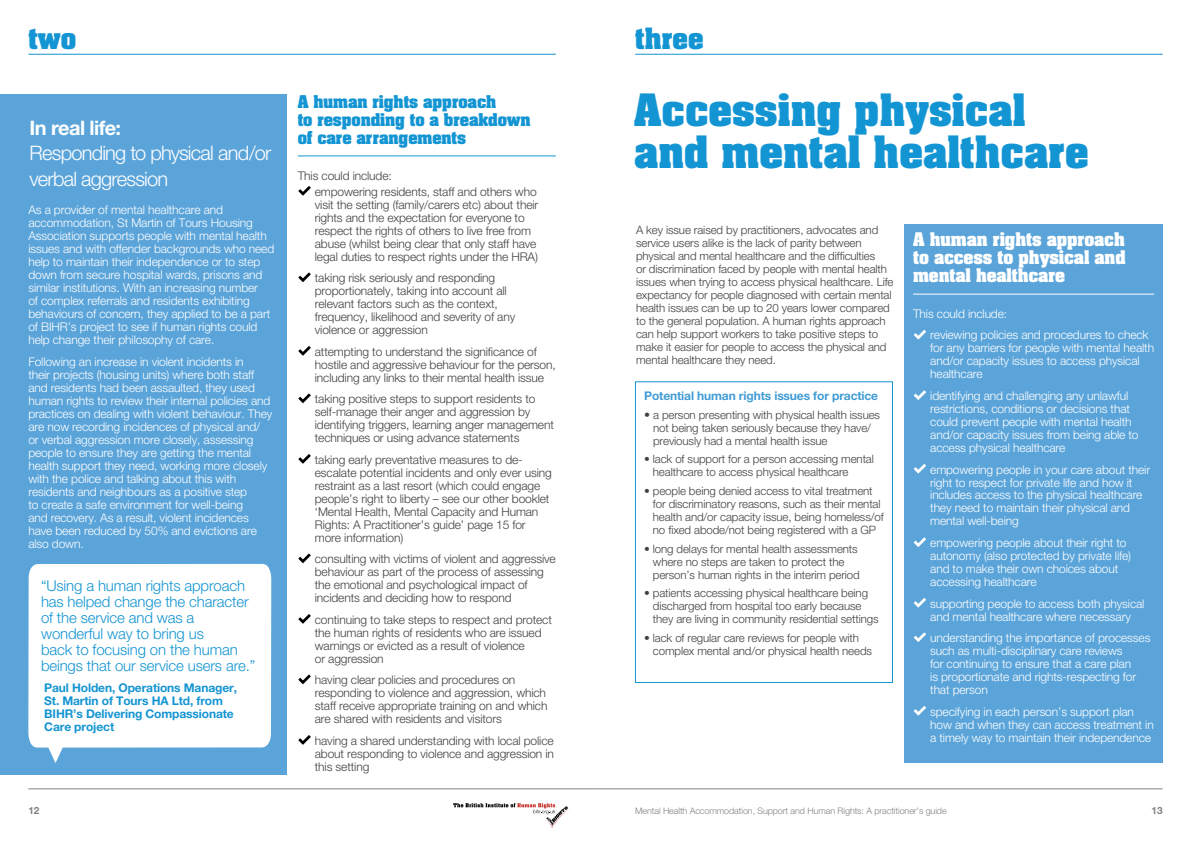
<style>
.page{position:relative;width:1191px;height:842px;background:#fff}
.page>*{position:absolute;margin:0;border:0;box-sizing:border-box;transform-origin:0 0}
.t1{font:700 38px/42px "Aachen";color:#1495d3}
.t2{font:700 25px "Aachen";color:#1495d3}
.t3{font:300 20px/25.5px "Helvetica Neue";letter-spacing:-.04em;color:#fff}
.t4{font:700 20px "Helvetica Neue";letter-spacing:-.03em;color:#fff}
.t5{font:700 16px/18px "Aachen";letter-spacing:-.01em;color:#fff;text-align:justify}
.t6{font:300 15px/16px "Helvetica Neue";letter-spacing:-.01em;color:#1495d3}
.t7{font:700 15px/18px "Aachen";letter-spacing:-.01em;color:#1495d3}
.t8{font:300 12px/13px "Helvetica Neue";letter-spacing:-.01em;color:#fff}
.t9{font:300 12px/13px "Helvetica Neue";letter-spacing:-.01em;color:#414042}
.t10{font:700 12px/13px "Helvetica Neue";letter-spacing:-.01em;color:#1495d3}
.t11{font:700 12px "Helvetica Neue";letter-spacing:-.01em;color:#409cd6}
.t12{font:300 11.5px/13px "Helvetica Neue";letter-spacing:-.01em;color:#414042}
.t13{font:700 10px "Helvetica Neue";color:#808285}
.t14{font:300 9px "Helvetica Neue";letter-spacing:-.01em;color:#808285}
.s1{font-size:12px}
</style>
<div class="page">
<hr style="left:28px;top:789px;width:567px;height:1px;background:#808285">
<div style="left:0;top:94px;width:286px;height:680px;background:#5aa4da"></div>
<hr style="left:28px;top:54px;width:528px;height:1px;background:#1495d3">
<hr style="left:635px;top:54px;width:527px;height:1px;background:#1495d3">
<svg style="left:28px;top:564px;width:243px;height:199px;background:#f1f7fb"></svg>
<div style="left:635px;top:382px;width:257px;height:301px;border:1px solid #1495d3"></div>
<hr style="left:595px;top:789px;width:567px;height:1px;background:#808285">
<hr style="left:298px;top:155px;width:258px;height:1px;background:#1495d3">
<svg style="left:298px;top:186px;width:13px;height:10px"></svg>
<svg style="left:298px;top:272px;width:13px;height:10px"></svg>
<svg style="left:298px;top:346px;width:13px;height:10px"></svg>
<svg style="left:298px;top:393px;width:13px;height:10px"></svg>
<svg style="left:298px;top:454px;width:13px;height:10px"></svg>
<svg style="left:298px;top:553px;width:13px;height:10px"></svg>
<svg style="left:298px;top:614px;width:13px;height:10px"></svg>
<svg style="left:298px;top:674px;width:13px;height:10px"></svg>
<svg style="left:298px;top:735px;width:13px;height:10px"></svg>
<div style="left:904px;top:225px;width:258px;height:538px;background:#5aa4da"></div>
<hr style="left:913px;top:294px;width:241px;height:1px;background:#fff">
<svg style="left:913px;top:330px;width:13px;height:9px"></svg>
<svg style="left:913px;top:390px;width:13px;height:10px"></svg>
<svg style="left:914px;top:464px;width:12px;height:9px"></svg>
<svg style="left:913px;top:537px;width:13px;height:10px"></svg>
<svg style="left:914px;top:598px;width:12px;height:9px"></svg>
<svg style="left:913px;top:632px;width:13px;height:10px"></svg>
<svg style="left:913px;top:706px;width:13px;height:9px"></svg>
<svg style="left:453px;top:803px;width:116px;height:25px"></svg>
<h2 class="t2" style="left:28px;top:20px;width:49px">two</h2>
<h2 class="t2" style="left:635px;top:20px;width:70px">three</h2>
<h3 class="t4" style="left:30px;top:115px;width:93px">In real life:</h3>
<h3 class="t3" style="left:30px;top:140px;width:243px">Responding to physical and/or verbal aggression</h3>
<p class="t8" style="left:28px;top:203px;width:247px">As a provider of mental healthcare and accommodation, St Martin of Tours Housing Association supports people with mental health issues and with offender backgrounds who need help to maintain their independence or to step down from secure hospital wards, prisons and similar institutions. With an increasing number<br>of complex referrals and residents exhibiting behaviours of concern, they applied to be a part of BIHR’s project to see if human rights could help change their philosophy of care.</p>
<p class="t8" style="left:28px;top:355px;width:246px">Following an increase in violent incidents in<br>their projects (housing units) where both staff and residents had been assaulted, they used human rights to review their internal policies and practices on dealing with violent behaviour. They are now recording incidences of physical and/ or verbal aggression more closely, assessing people to ensure they are getting the mental health support they need, working more closely with the police and talking about this with residents and neighbours as a positive step<br>to create a safe environment for well-being<br>and recovery. As a result, violent incidences have been reduced by 50% and evictions are also down.</p>
<p class="t6" style="left:41px;top:577px;width:216px">“Using a human rights approach has helped change the character of the service and was a wonderful way to bring us<br>back to focusing on the human beings that our service users are.”</p>
<p class="t10" style="left:44px;top:681px;width:194px">Paul Holden, Operations Manager,<br>St. Martin of Tours HA Ltd, from<br>BIHR’s Delivering Compassionate<br>Care project</p>
<p class="t13" style="left:28px;top:804px;width:13px">12</p>
<p class="t7" style="left:298px;top:92px;width:234px">A human rights approach<br>to responding to a breakdown of care arrangements</p>
<p class="t9" style="left:315px;top:167px;width:223px;line-height:15.8px;text-indent:-17px">This could include:<br>empowering residents, staff and others who</p>
<p class="t9" style="left:315px;top:198px;width:225px">visit the setting (family/carers etc) about their rights and the expectation for everyone to respect the rights of others to live free from abuse (whilst being clear that only staff have legal duties to respect rights under the HRA)</p>
<p class="t9" style="left:315px;top:271px;width:202px">taking risk seriously and responding proportionately, taking into account all relevant factors such as the context, frequency, likelihood and severity of any violence or aggression</p>
<p class="t9" style="left:315px;top:345px;width:242px">attempting to understand the significance of hostile and aggressive behaviour for the person, including any links to their mental health issue</p>
<p class="t9" style="left:315px;top:392px;width:240px">taking positive steps to support residents to self-manage their anger and aggression by identifying triggers, learning anger management techniques or using advance statements</p>
<p class="t9" style="left:315px;top:453px;width:238px">taking early preventative measures to de&shy;escalate potential incidents and only ever using restraint as a last resort (which could engage people’s right to liberty – see our other booklet ‘Mental Health, Mental Capacity and Human Rights: A Practitioner’s guide’ page 15 for more information)</p>
<p class="t9" style="left:315px;top:552px;width:242px">consulting with victims of violent and aggressive behaviour as part of the process of assessing the emotional and psychological impact of incidents and deciding how to respond</p>
<p class="t9" style="left:315px;top:613px;width:238px">continuing to take steps to respect and protect the human rights of residents who are issued warnings or evicted as a result of violence<br>or aggression</p>
<p class="t9" style="left:315px;top:673px;width:234px">having clear policies and procedures on responding to violence and aggression, which staff receive appropriate training on and which are shared with residents and visitors</p>
<p class="t9" style="left:315px;top:734px;width:241px;text-align:justify">having a shared understanding with local police about responding to violence and aggression in this setting</p>
<h1 class="t1" style="left:634px;top:88px;width:456px">Accessing physical and mental healthcare</h1>
<p class="t12" style="left:636px;top:223px;width:259px">A key issue raised by practitioners, advocates and service users alike is the lack of parity between physical and mental healthcare and the difficulties<br>or discrimination faced by people with mental health issues when trying to access physical healthcare. Life expectancy for people diagnosed with certain mental health issues can be up to 20 years lower compared to the general population. A human rights approach can help support workers to take positive steps to make it easier for people to access the physical and mental healthcare they need.</p>
<p class="t11" style="left:644px;top:388px;width:235px">Potential human rights issues for practice</p>
<p class="t12" style="left:653px;top:408px;width:228px;text-indent:-9px"><span class="s1">•</span> a person presenting with physical health issues not being taken seriously because they have/ previously had a mental health issue</p>
<p class="t12" style="left:653px;top:452px;width:222px;text-indent:-9px">• lack of support for a person accessing mental healthcare to access physical healthcare</p>
<p class="t12" style="left:653px;top:484px;width:232px;text-indent:-9px">• people being denied access to vital treatment for discriminatory reasons, such as their mental health and/or capacity issue, being homeless/of no fixed abode/not being registered with a GP</p>
<p class="t12" style="left:653px;top:542px;width:208px;text-indent:-9px">• long delays for mental health assessments where no steps are taken to protect the person’s human rights in the interim period</p>
<p class="t12" style="left:653px;top:586px;width:227px;text-indent:-9px">• patients accessing physical healthcare being discharged from hospital too early because they are living in community residential settings</p>
<p class="t12" style="left:653px;top:631px;width:221px;text-indent:-9px">• lack of regular care reviews for people with complex mental and/or physical health needs</p>
<h3 class="t5" style="left:913px;top:230px;width:214px">A human rights approach to access to physical and mental healthcare</h3>
<p class="t8" style="left:930px;top:303px;width:220px;line-height:21.5px;text-indent:-17px">This could include:<br>reviewing policies and procedures to check</p>
<p class="t8" style="left:930px;top:341px;width:225px">for any barriers for people with mental health and/or capacity issues to access physical healthcare</p>
<p class="t8" style="left:930px;top:389px;width:210px">identifying and challenging any unlawful restrictions, conditions or decisions that could prevent people with mental health and/or capacity issues from being able to access physical healthcare</p>
<p class="t8" style="left:930px;top:462px;width:221px">empowering people in your care about their right to respect for private life and how it includes access to the physical healthcare they need to maintain their physical and mental well-being</p>
<p class="t8" style="left:930px;top:536px;width:202px">empowering people about their right to autonomy (also protected by private life) and to make their own choices about accessing healthcare</p>
<p class="t8" style="left:930px;top:596px;width:216px">supporting people to access both physical and mental healthcare where necessary</p>
<p class="t8" style="left:930px;top:631px;width:222px">understanding the importance of processes such as multi-disciplinary care reviews<br>for continuing to ensure that a care plan<br>is proportionate and rights-respecting for that person</p>
<p class="t8" style="left:930px;top:704px;width:225px">specifying in each person’s support plan how and when they can access treatment in a timely way to maintain their independence</p>
<p class="t14" style="left:635px;top:805px;width:313px">Mental Health Accommodation, Support and Human Rights: A practitioner’s guide</p>
<p class="t13" style="left:1151px;top:804px;width:13px">13</p>
</div>
